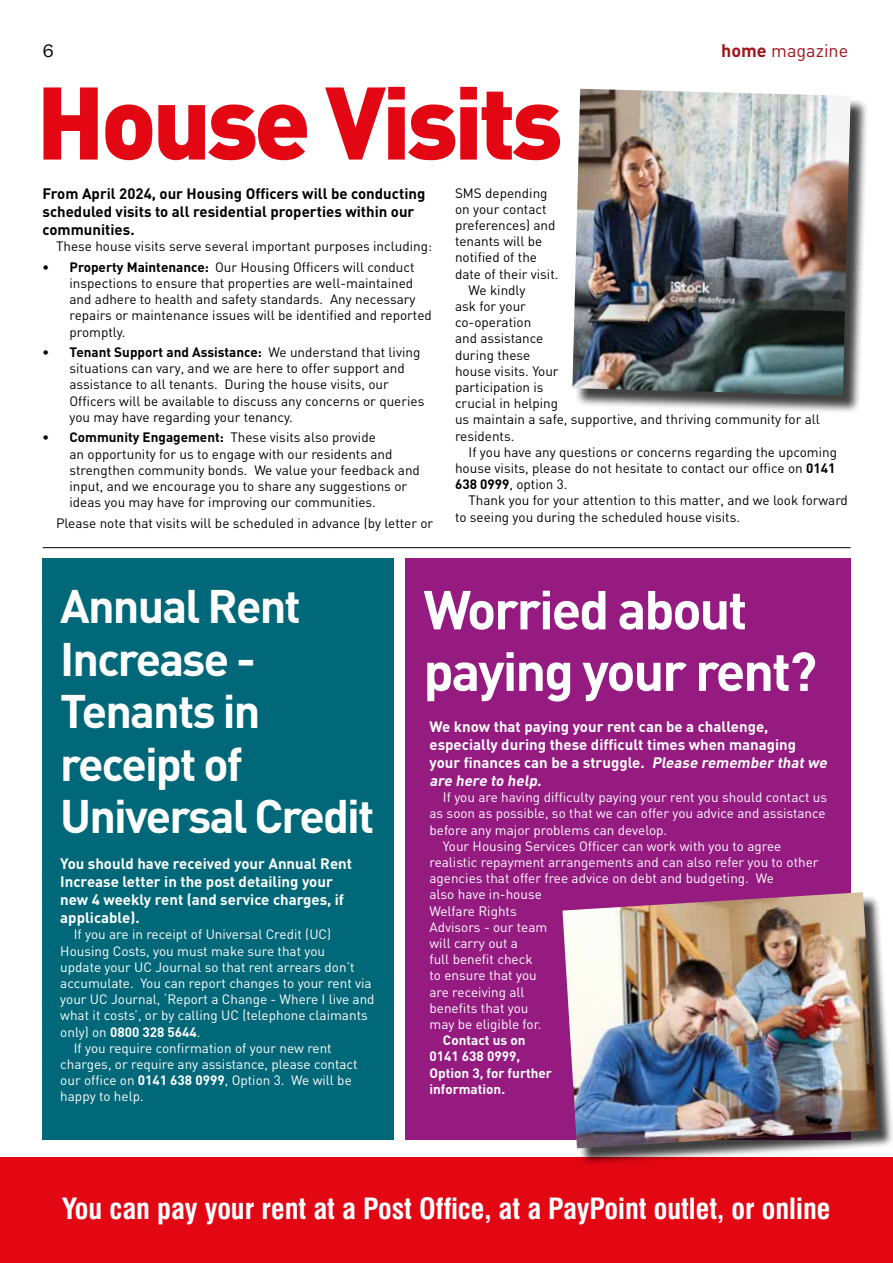
<style>
.page{position:relative;width:893px;height:1263px;background:#fff}
.page>*{position:absolute;margin:0;border:0;box-sizing:border-box;transform-origin:0 0}
.t1{font:900 101.25px "DIN";letter-spacing:-.04em;color:#e30613}
.t2{font:700 54px/61.5px "DIN";letter-spacing:-.04em;color:#fff}
.t3{font:700 46.5px/52.5px "DIN";letter-spacing:-.04em;color:#fff}
.t4{font:700 condensed 28.5px "Swiss 721 BT";color:#fff}
.t5{font:18px "DIN";color:#9e151a}
.t6{font:18px "Franklin Gothic IT Cby BT";color:#000}
.t7{font:700 15px/18px "DIN";color:#fff}
.t8{font:700 15px/18px "DIN";color:#000}
.t9{font:13.5px/16.2px "DIN";color:#000}
.t10{font:13.5px "DIN";color:#fff}
.t11{font:700 13.5px/16.2px "DIN";color:#fff}
.s1{font-weight:700}
.s2{font-weight:400}
.s3{font-style:italic}
</style>
<div class="page">
<div style="left:0;top:1158px;width:893px;height:105px;background:#e30613"></div>
<hr style="left:43px;top:547px;width:808px;height:1px;background:#000">
<div style="left:405px;top:558px;width:445px;height:582px;background:#951b81"></div>
<div style="left:43px;top:558px;width:351px;height:582px;background:#006878"></div>
<div style="left:565px;top:895px;width:328px;height:270px;background:#000;opacity:.75"></div>
<img style="left:562px;top:892px;width:315px;height:256px">
<div style="left:575px;top:92px;width:294px;height:321px;background:#000;opacity:.75"></div>
<img style="left:572px;top:89px;width:279px;height:306px">
<h3 class="t6" style="left:43px;top:40px;width:12px">6</h3>
<h3 class="t5" style="left:721px;top:40px;width:129px"><span class="s1">home</span> magazine</h3>
<h1 class="t1" style="left:36px;top:55px;width:528px">House Visits</h1>
<p class="t8" style="left:43px;top:184px;width:384px">From April 2024, our Housing Officers will be conducting scheduled visits to all residential properties within our communities.</p>
<p class="t9" style="left:56px;top:238px;width:378px">These house visits serve several important purposes including:</p>
<p class="t9" style="left:70px;top:259px;width:364px;text-indent:-27px"><span class="s1">• Property Maintenance:</span> Our Housing Officers will conduct inspections to ensure that properties are well-maintained and adhere to health and safety standards. Any necessary repairs or maintenance issues will be identified and reported promptly.</p>
<p class="t9" style="left:70px;top:344px;width:356px;text-indent:-27px"><span class="s1">• Tenant Support and Assistance:</span> We understand that living situations can vary, and we are here to offer support and assistance to all tenants. During the house visits, our Officers will be available to discuss any concerns or queries you may have regarding your tenancy.</p>
<p class="t9" style="left:70px;top:429px;width:352px;text-indent:-27px"><span class="s1">• Community Engagement:</span> These visits also provide<br>an opportunity for us to engage with our residents and strengthen community bonds. We value your feedback and input, and we encourage you to share any suggestions or ideas you may have for improving our communities.</p>
<p class="t9" style="left:56px;top:514px;width:379px">Please note that visits will be scheduled in advance (by letter or</p>
<p class="t9" style="left:455px;top:184px;width:94px">SMS depending</p>
<p class="t9" style="left:455px;top:201px;width:93px">on your contact</p>
<p class="t9" style="left:455px;top:217px;width:102px">preferences) and</p>
<p class="t9" style="left:455px;top:233px;width:89px">tenants will be</p>
<p class="t9" style="left:455px;top:249px;width:84px">notified of the</p>
<p class="t9" style="left:455px;top:265px;width:105px">date of their visit.</p>
<p class="t9" style="left:468px;top:282px;width:58px">We kindly</p>
<p class="t9" style="left:455px;top:298px;width:72px">ask for your</p>
<p class="t9" style="left:455px;top:314px;width:78px">co-operation</p>
<p class="t9" style="left:455px;top:330px;width:90px">and assistance</p>
<p class="t9" style="left:455px;top:346px;width:77px">during these</p>
<p class="t9" style="left:455px;top:363px;width:105px">house visits. Your</p>
<p class="t9" style="left:455px;top:379px;width:90px">participation is</p>
<p class="t9" style="left:455px;top:395px;width:105px">crucial in helping</p>
<p class="t9" style="left:455px;top:411px;width:366px">us maintain a safe, supportive, and thriving community for all</p>
<p class="t9" style="left:455px;top:427px;width:61px">residents.</p>
<p class="t9" style="left:468px;top:444px;width:370px">If you have any questions or concerns regarding the upcoming</p>
<p class="t9" style="left:455px;top:460px;width:382px">house visits, please do not hesitate to contact our office on <span class="s1">0141</span></p>
<p class="t9" style="left:455px;top:476px;width:114px"><span class="s1">638 0999</span>, option 3.</p>
<p class="t9" style="left:468px;top:492px;width:381px">Thank you for your attention to this matter, and we look forward</p>
<p class="t9" style="left:455px;top:508px;width:286px">to seeing you during the scheduled house visits.</p>
<h3 class="t3" style="left:60px;top:578px;width:316px">Annual Rent<br>Increase -<br>Tenants in receipt of<br>Universal Credit</h3>
<p class="t7" style="left:60px;top:854px;width:293px">You should have received your Annual Rent Increase letter in the post detailing your new 4 weekly rent (and service charges, if applicable).</p>
<p class="t10" style="left:74px;top:926px;width:259px">If you are in receipt of Universal Credit (UC)</p>
<p class="t10" style="left:60px;top:942px;width:266px">Housing Costs, you must make sure that you</p>
<p class="t10" style="left:60px;top:958px;width:296px">update your UC Journal so that rent arrears don’t</p>
<p class="t10" style="left:60px;top:975px;width:313px">accumulate. You can report changes to your rent via</p>
<p class="t10" style="left:60px;top:991px;width:316px">your UC Journal, ‘Report a Change - Where I live and</p>
<p class="t10" style="left:60px;top:1007px;width:309px">what it costs’, or by calling UC (telephone claimants</p>
<p class="t11" style="left:60px;top:1023px;width:142px"><span class="s2">only) on</span> 0800 328 5644<span class="s2">.</span></p>
<p class="t10" style="left:74px;top:1039px;width:259px">If you require confirmation of your new rent</p>
<p class="t10" style="left:60px;top:1056px;width:299px">charges, or require any assistance, please contact</p>
<p class="t10" style="left:60px;top:1072px;width:293px">our office on <span class="s1">0141 638 0999</span>, Option 3. We will be</p>
<p class="t10" style="left:60px;top:1088px;width:85px">happy to help.</p>
<h2 class="t2" style="left:423px;top:577px;width:395px">Worried about paying your rent?</h2>
<p class="t7" style="left:429px;top:717px;width:402px">We know that paying your rent can be a challenge, especially during these difficult times when managing your finances can be a struggle. <span class="s3">Please remember thatwe are here to help.</span></p>
<p class="t10" style="left:443px;top:789px;width:386px">If you are having difficulty paying your rent you should contact us</p>
<p class="t10" style="left:429px;top:805px;width:398px">as soon as possible, so that we can offer you advice and assistance</p>
<p class="t10" style="left:429px;top:821px;width:239px">before any major problems can develop.</p>
<p class="t10" style="left:443px;top:837px;width:340px">Your Housing Services Officer can work with you to agree</p>
<p class="t10" style="left:429px;top:854px;width:391px">realistic repayment arrangements and can also refer you to other</p>
<p class="t10" style="left:429px;top:870px;width:346px">agencies that offer free advice on debt and budgeting. We</p>
<p class="t10" style="left:429px;top:886px;width:114px">also have in-house</p>
<p class="t10" style="left:429px;top:902px;width:89px">Welfare Rights</p>
<p class="t10" style="left:429px;top:918px;width:119px">Advisors - our team</p>
<p class="t10" style="left:429px;top:935px;width:90px">will carry out a</p>
<p class="t10" style="left:429px;top:951px;width:105px">full benefit check</p>
<p class="t10" style="left:429px;top:967px;width:109px">to ensure that you</p>
<p class="t10" style="left:429px;top:983px;width:97px">are receiving all</p>
<p class="t10" style="left:429px;top:999px;width:101px">benefits that you</p>
<p class="t10" style="left:429px;top:1016px;width:113px">may be eligible for.</p>
<p class="t11" style="left:429px;top:1032px;width:124px;text-indent:14px">Contact us on<br>0141 638 0999,<br>Option 3, for further information.</p>
<h3 class="t4" style="left:62px;top:1192px;width:770px">You can pay your rent at a Post Office, at a PayPoint outlet, or online</h3>
</div>
